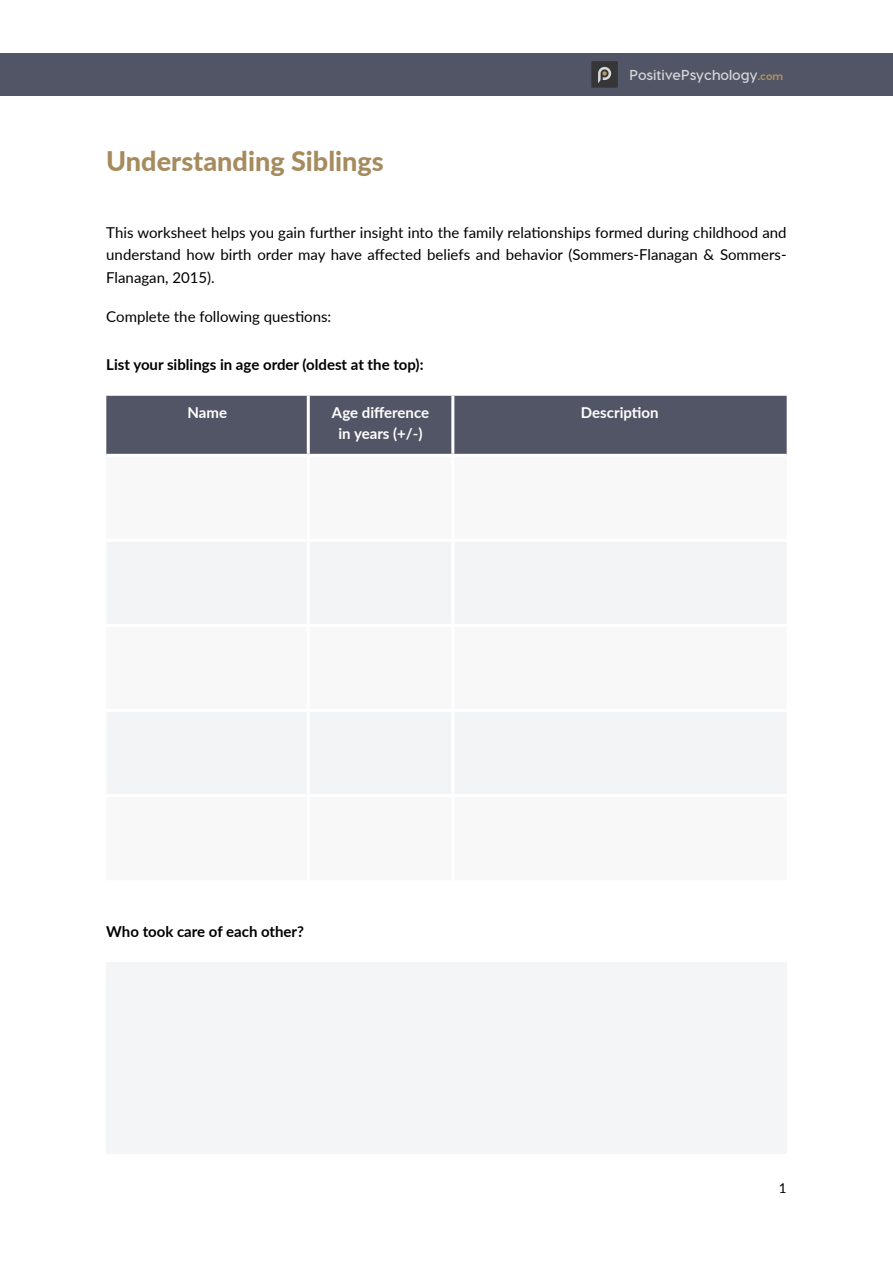
<style>
.page{position:relative;width:893px;height:1263px;background:#fff}
.page>*{position:absolute;margin:0;border:0;box-sizing:border-box;transform-origin:0 0}
.t1{font:800 27px "Lato";color:#a58b5d}
.t2{font:15px/22.5px "Lato";color:#000;text-align:justify}
.t3{font:700 15px "Lato";color:#000}
.t4{font:700 15px/21px "Lato";color:#fff;text-align:center}
.t5{font:700 14.4px "Visby CF";color:#d6d7da}
.t6{font:13.5px "Lato";color:#000}
.s1{font-weight:800;font-size:10.8px;color:#af9364}
</style>
<div class="page">
<div style="left:0;top:53px;width:893px;height:43px;background:#525566"></div>
<div style="left:591px;top:61px;width:27px;height:27px;background:#363638"></div>
<svg style="left:598px;top:67px;width:13px;height:16px"></svg>
<div style="left:106px;top:396px;width:681px;height:58px;background:#525566"></div>
<div style="left:107px;top:542px;width:679px;height:252px;background:#f3f4f5"></div>
<hr style="left:307px;top:396px;width:3px;height:58px;background:#fff">
<hr style="left:451px;top:396px;width:3px;height:58px;background:#fff">
<hr style="left:307px;top:542px;width:3px;height:82px;background:#fff">
<hr style="left:451px;top:542px;width:3px;height:82px;background:#fff">
<hr style="left:106px;top:624px;width:202px;height:3px;background:#fff">
<hr style="left:308px;top:624px;width:145px;height:3px;background:#fff">
<hr style="left:307px;top:627px;width:3px;height:82px;background:#fff">
<hr style="left:453px;top:624px;width:334px;height:3px;background:#fff">
<hr style="left:451px;top:627px;width:3px;height:82px;background:#fff">
<hr style="left:106px;top:709px;width:202px;height:3px;background:#fff">
<hr style="left:308px;top:709px;width:145px;height:3px;background:#fff">
<hr style="left:307px;top:712px;width:3px;height:82px;background:#fff">
<hr style="left:453px;top:709px;width:334px;height:3px;background:#fff">
<hr style="left:451px;top:712px;width:3px;height:82px;background:#fff">
<div style="left:106px;top:962px;width:681px;height:192px;background:#f4f5f7"></div>
<h1 class="t1" style="left:106px;top:141px;width:279px">Understanding Siblings</h1>
<p class="t5" style="left:629px;top:66px;width:155px">PositivePsychology<span class="s1">.com</span></p>
<p class="t2" style="left:106px;top:220px;width:682px">This worksheet helps you gain further insight into the family relationships formed during childhood and understand how birth order may have affected beliefs and behavior (Sommers-Flanagan &amp; Sommers-Flanagan, 2015).</p>
<p class="t2" style="left:106px;top:305px;width:227px">Complete the following questions:</p>
<p class="t3" style="left:106px;top:354px;width:319px">List your siblings in age order (oldest at the top):</p>
<p class="t4" style="left:188px;top:402px;width:41px">Name</p>
<p class="t4" style="left:332px;top:402px;width:99px">Age difference in years (+/-)</p>
<p class="t4" style="left:581px;top:402px;width:79px">Description</p>
<p class="t3" style="left:106px;top:920px;width:199px">Who took care of each other?</p>
<p class="t6" style="left:779px;top:1178px;width:9px">1</p>
</div>
